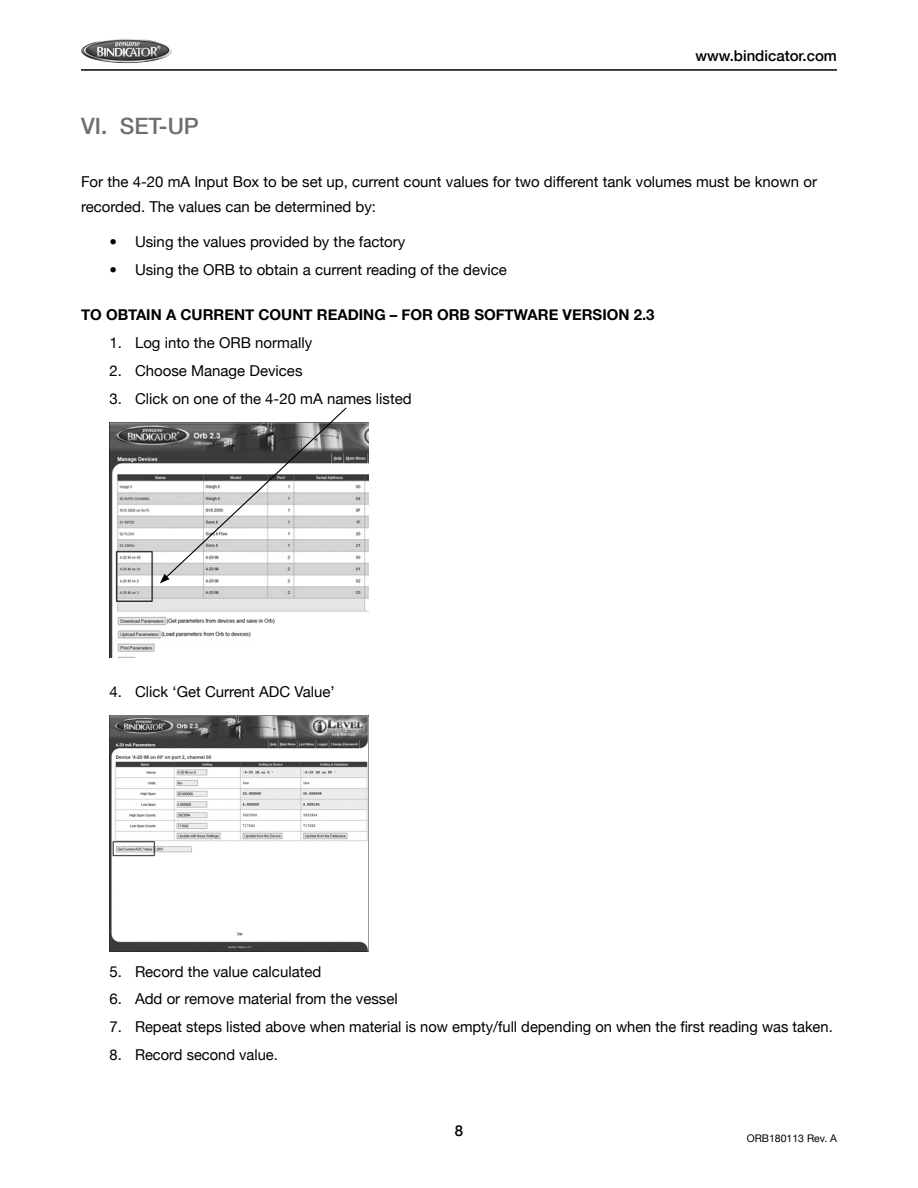
<style>
.page{position:relative;width:918px;height:1188px;background:#fff}
.page>*{position:absolute;margin:0;border:0;box-sizing:border-box;transform-origin:0 0}
.t1{font:500 22.5px "Helvetica Neue";color:#6d6e71}
.t2{font:15px/25.5px "Helvetica Neue";color:#000}
.t3{font:700 15px "Helvetica Neue";color:#000}
.t4{font:500 15px "Helvetica Neue";color:#000}
.t5{font:10.5px "Helvetica Neue";color:#000}
</style>
<div class="page">
<img style="left:81px;top:39px;width:46px;height:19px">
<hr style="left:81px;top:69px;width:756px;height:2px;background:#000">
<img style="left:110px;top:422px;width:258px;height:235px">
<img style="left:110px;top:716px;width:259px;height:235px">
<svg style="left:160px;top:407px;width:188px;height:176px"></svg>
<h1 class="t1" style="left:81px;top:113px;width:119px">VI. SET-UP</h1>
<p class="t4" style="left:696px;top:46px;width:143px">www.bindicator.com</p>
<p class="t2" style="left:81px;top:169px;width:738px">For the 4-20 mA Input Box to be set up, current count values for two different tank volumes must be known or recorded. The values can be determined by:</p>
<p class="t2" style="left:110px;top:229px;width:297px">• Using the values provided by the factory</p>
<p class="t2" style="left:110px;top:256px;width:399px">• Using the ORB to obtain a current reading of the device</p>
<p class="t3" style="left:81px;top:306px;width:575px">TO OBTAIN A CURRENT COUNT READING – FOR ORB SOFTWARE VERSION 2.3</p>
<p class="t2" style="left:110px;top:330px;width:204px">1. Log into the ORB normally</p>
<p class="t2" style="left:110px;top:358px;width:195px">2. Choose Manage Devices</p>
<p class="t2" style="left:110px;top:385px;width:304px">3. Click on one of the 4-20 mA names listed</p>
<p class="t2" style="left:110px;top:679px;width:227px">4. Click ‘Get Current ADC Value’</p>
<p class="t2" style="left:110px;top:958px;width:213px">5. Record the value calculated</p>
<p class="t2" style="left:110px;top:986px;width:290px">6. Add or remove material from the vessel</p>
<p class="t2" style="left:110px;top:1014px;width:725px">7. Repeat steps listed above when material is now empty/full depending on when the first reading was taken.</p>
<p class="t2" style="left:109px;top:1042px;width:170px">8. Record second value.</p>
<p class="t4" style="left:455px;top:1122px;width:10px">8</p>
<p class="t5" style="left:747px;top:1132px;width:92px">ORB180113 Rev. A</p>
</div>
